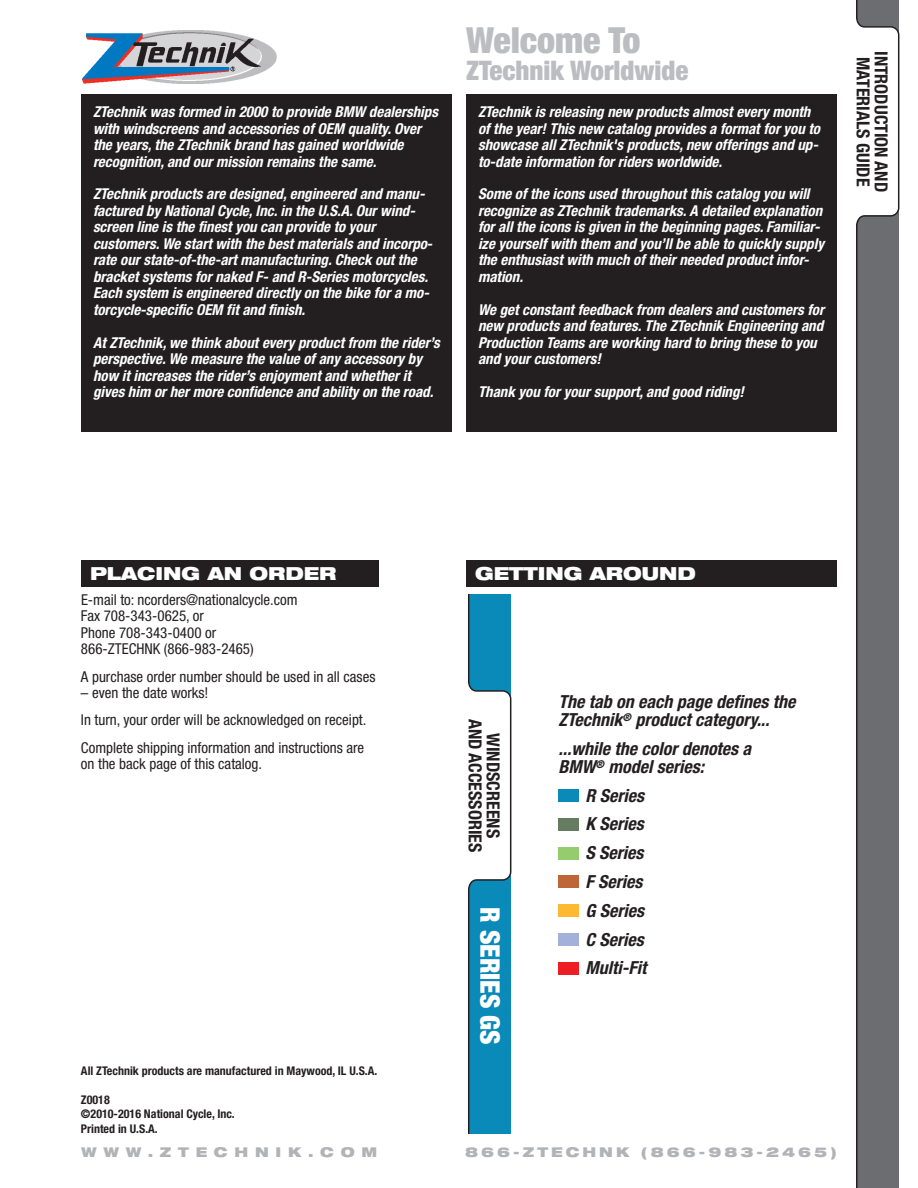
<style>
.page{position:relative;width:918px;height:1188px;background:#fff}
.page>*{position:absolute;margin:0;border:0;box-sizing:border-box;transform-origin:0 0}
.t1{font:900 condensed 36px "Helvetica Neue";color:#bcbdc0}
.t2{font:900 condensed 27px "Helvetica Neue";color:#bcbdc0}
.t3{font:900 condensed 27px "Helvetica Neue";color:#fff}
.t4{font:italic 700 condensed 18px/28.8px "Helvetica Neue";color:#231f20}
.t5{font:700 condensed 18px/18px "Helvetica Neue";color:#231f20;text-align:center}
.t6{font:900 expanded 18px "Helvetica Neue";color:#fff}
.t7{font:italic 700 condensed 15px/16.5px "Helvetica Neue";color:#fff}
.t8{font:condensed 15px/16.5px "Helvetica Neue";color:#231f20}
.t9{font:900 expanded 13.5px "Helvetica Neue";letter-spacing:.225em;color:#b2b3b7}
.t10{font:900 expanded 13.5px "Helvetica Neue";letter-spacing:.5em;color:#b2b3b7}
.t11{font:700 condensed 12px/14.4px "Helvetica Neue";color:#231f20}
</style>
<div class="page">
<svg style="left:856px;top:0;width:43px;height:1188px;fill:#6c6d70"></svg>
<svg style="left:468px;top:594px;width:43px;height:540px"></svg>
<div style="left:466px;top:560px;width:371px;height:26px;background:#231f20"></div>
<div style="left:81px;top:560px;width:297px;height:26px;background:#231f20"></div>
<div style="left:558px;top:789px;width:21px;height:13px;background:#0a8ab8"></div>
<div style="left:558px;top:818px;width:21px;height:13px;background:#657c61"></div>
<div style="left:558px;top:847px;width:21px;height:12px;background:#94cc6e"></div>
<div style="left:558px;top:876px;width:21px;height:12px;background:#bf6638"></div>
<div style="left:558px;top:904px;width:21px;height:13px;background:#fdb931"></div>
<div style="left:558px;top:933px;width:21px;height:13px;background:#a3b0d9"></div>
<div style="left:558px;top:962px;width:21px;height:13px;background:#ee1d23"></div>
<img style="left:82px;top:30px;width:195px;height:54px">
<div style="left:81px;top:94px;width:371px;height:338px;background:#231f20"></div>
<div style="left:466px;top:94px;width:371px;height:338px;background:#231f20"></div>
<p class="t7" style="left:93px;top:105px;width:347px">ZTechnik was formed in 2000 to provide BMW dealerships with windscreens and accessories of OEM quality. Over the years, the ZTechnik brand has gained worldwide recognition, and our mission remains the same.</p>
<p class="t7" style="left:93px;top:187px;width:339px">ZTechnik products are designed, engineered and manu&shy;factured by National Cycle, Inc. in the U.S.A. Our wind&shy;screen line is the finest you can provide to your customers. We start with the best materials and incorpo&shy;rate our state-of-the-art manufacturing. Check out the bracket systems for naked F- and R-Series motorcycles.<br>Each system is engineered directly on the bike for a mo&shy;torcycle-specific OEM fit and finish.</p>
<p class="t7" style="left:93px;top:335px;width:348px">At ZTechnik, we think about every product from the rider’s perspective. We measure the value of any accessory by how it increases the rider’s enjoyment and whether it gives him or her more confidence and ability on the road.</p>
<h1 class="t1" style="left:466px;top:27px;width:176px">Welcome To</h1>
<h2 class="t2" style="left:466px;top:60px;width:224px">ZTechnik Worldwide</h2>
<p class="t7" style="left:478px;top:105px;width:344px">ZTechnik is releasing new products almost every month of the year! This new catalog provides a format for you to showcase all ZTechnik's products, new offerings and up&shy;to-date information for riders worldwide.</p>
<p class="t7" style="left:478px;top:187px;width:348px">Some of the icons used throughout this catalog you will recognize as ZTechnik trademarks. A detailed explanation for all the icons is given in the beginning pages. Familiar&shy;ize yourself with them and you’ll be able to quickly supply the enthusiast with much of their needed product infor&shy;mation.</p>
<p class="t7" style="left:478px;top:302px;width:348px">We get constant feedback from dealers and customers for new products and features. The ZTechnik Engineering and Production Teams are working hard to bring these to you and your customers!</p>
<p class="t7" style="left:478px;top:385px;width:268px">Thank you for your support, and good riding!</p>
<p class="t5" style="left:871px;top:57px;width:131px;rotate:90deg">MATERIALS GUIDE</p>
<p class="t5" style="left:889px;top:51px;width:143px;rotate:90deg">INTRODUCTION AND</p>
<p class="t6" style="left:90px;top:566px;width:248px">PLACING AN ORDER</p>
<p class="t6" style="left:475px;top:566px;width:222px">GETTING AROUND</p>
<p class="t8" style="left:81px;top:592px;width:218px">E-mail to: ncorders@nationalcycle.com<br>Fax 708-343-0625, or<br>Phone 708-343-0400 or<br>866-ZTECHNK (866-983-2465)</p>
<p class="t8" style="left:81px;top:669px;width:296px">A purchase order number should be used in all cases</p>
<p class="t8" style="left:81px;top:680px;width:287px;line-height:27.3px">– even the date works!<br>In turn, your order will be acknowledged on receipt.<br>Complete shipping information and instructions are</p>
<p class="t8" style="left:81px;top:757px;width:183px">on the back page of this catalog.</p>
<p class="t11" style="left:81px;top:1065px;width:298px">All ZTechnik products are manufactured in Maywood, IL U.S.A.</p>
<p class="t11" style="left:81px;top:1094px;width:155px">Z0018<br>©2010-2016 National Cycle, Inc.<br>Printed in U.S.A.</p>
<p class="t5" style="left:501px;top:719px;width:135px;rotate:90deg">WINDSCREENS<br>AND ACCESSORIES</p>
<h2 class="t3" style="left:500px;top:907px;width:139px;rotate:90deg">R SERIES GS</h2>
<p class="t4" style="left:559px;top:694px;width:238px;line-height:18px">The tab on each page defines the<br>ZTechnik<sup>®</sup> product category...</p>
<p class="t4" style="left:559px;top:741px;width:194px;line-height:18px">...while the color denotes a<br>BMW<sup>®</sup> model series:</p>
<p class="t4" style="left:586px;top:782px;width:62px">R Series<br>K Series<br>S Series<br>F Series<br>G Series<br>C Series<br>Multi-Fit</p>
<p class="t10" style="left:81px;top:1147px;width:298px">WWW.ZTECHNIK.COM</p>
<p class="t9" style="left:465px;top:1147px;width:373px">866-ZTECHNK (866-983-2465)</p>
</div>
